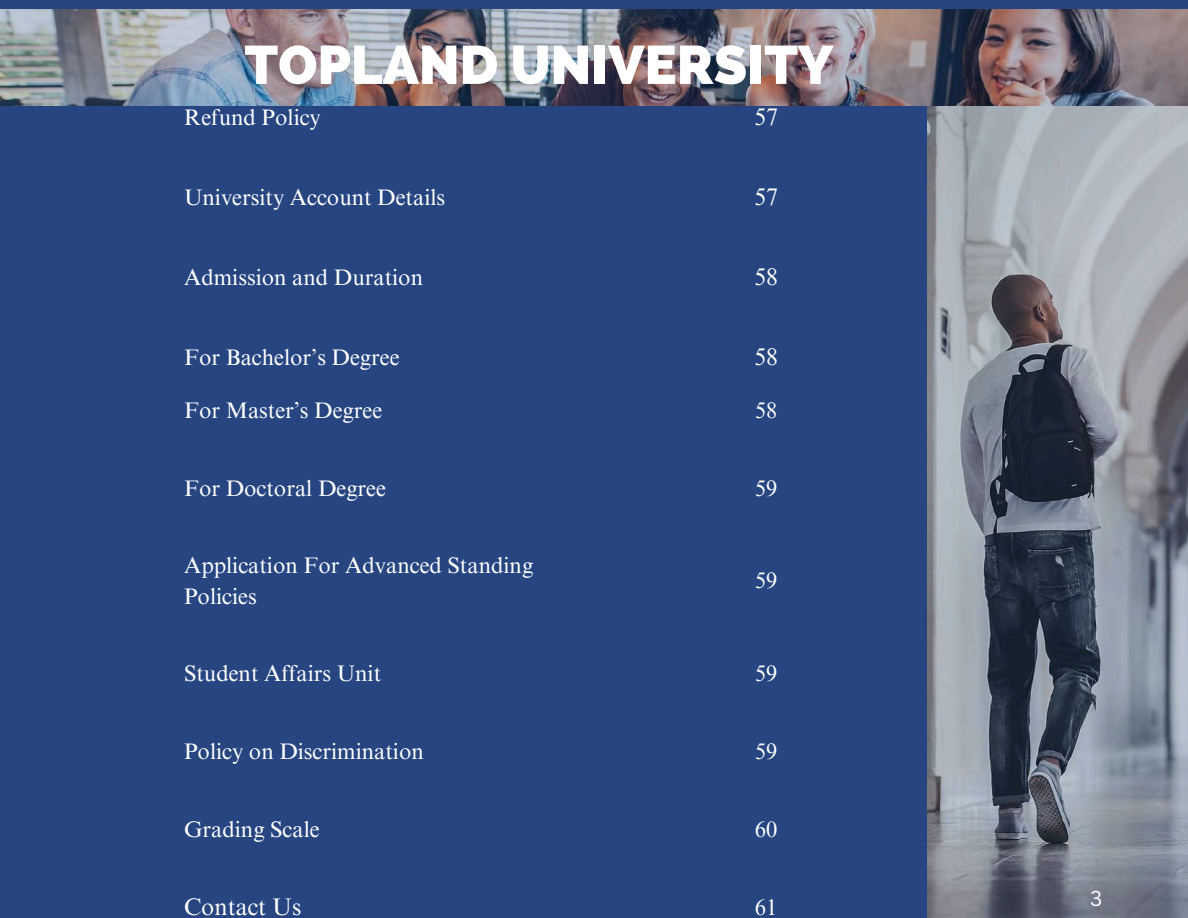
<style>
.page{position:relative;width:1188px;height:918px;background:#274581}
.page>*{position:absolute;margin:0;border:0;box-sizing:border-box;transform-origin:0 0}
.t1{font:800 54px "Raleway";color:#fff}
.t2{font:24px "Times NRMT Pro";color:#fff}
.t3{font:22.5px/30.3px "Times NRMT Pro";color:#fff}
.t4{font:21px "Canva Sans";color:#fff}
</style>
<div class="page">
<img style="left:0;top:9px;width:1188px;height:97px">
<img style="left:927px;top:106px;width:261px;height:812px">
<h1 class="t1" style="left:244px;top:33px;width:590px">TOPLAND UNIVERSITY</h1>
<p class="t3" style="left:184px;top:105px;width:138px">Refund Policy</p>
<p class="t2" style="left:754px;top:108px;width:25px">57</p>
<p class="t3" style="left:184px;top:185px;width:263px">University Account Details</p>
<p class="t2" style="left:754px;top:188px;width:25px">57</p>
<p class="t3" style="left:184px;top:265px;width:241px">Admission and Duration</p>
<p class="t2" style="left:754px;top:268px;width:25px">58</p>
<p class="t3" style="left:184px;top:345px;width:217px">For Bachelor’s Degree</p>
<p class="t2" style="left:754px;top:347px;width:25px">58</p>
<p class="t3" style="left:184px;top:398px;width:200px">For Master’s Degree</p>
<p class="t3" style="left:755px;top:398px;width:24px">58</p>
<p class="t3" style="left:184px;top:476px;width:203px">For Doctoral Degree</p>
<p class="t3" style="left:755px;top:476px;width:24px">59</p>
<p class="t3" style="left:184px;top:553px;width:351px">Application For Advanced Standing<br>Policies</p>
<p class="t3" style="left:755px;top:568px;width:24px">59</p>
<p class="t3" style="left:184px;top:661px;width:199px">Student Affairs Unit</p>
<p class="t3" style="left:755px;top:661px;width:24px">59</p>
<p class="t3" style="left:184px;top:739px;width:241px">Policy on Discrimination</p>
<p class="t3" style="left:755px;top:739px;width:24px">59</p>
<p class="t3" style="left:184px;top:817px;width:137px">Grading Scale</p>
<p class="t3" style="left:755px;top:817px;width:24px">60</p>
<p class="t2" style="left:184px;top:898px;width:119px">Contact Us</p>
<p class="t3" style="left:755px;top:895px;width:24px">61</p>
<p class="t4" style="left:1090px;top:883px;width:14px">3</p>
</div>
